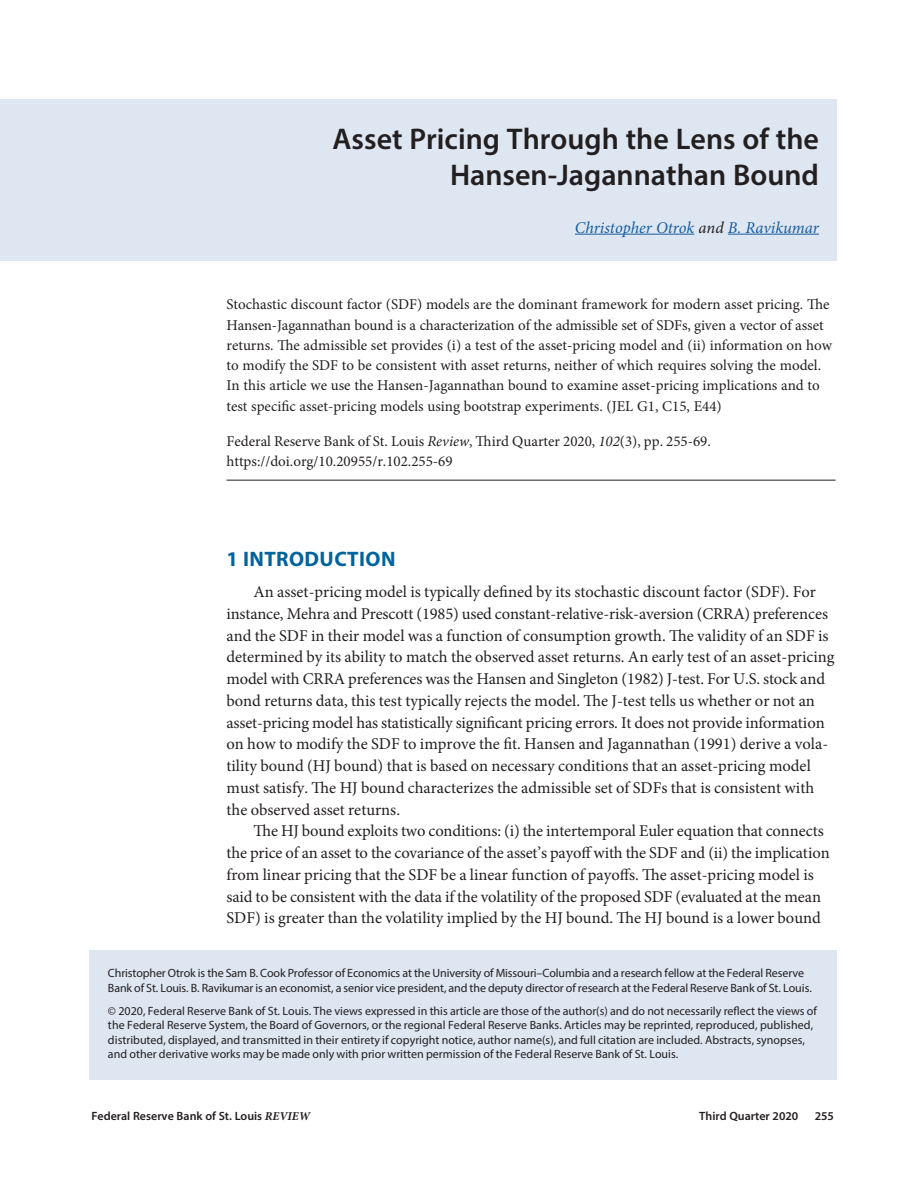
<style>
.page{position:relative;width:918px;height:1188px;background:#fff}
.page>*{position:absolute;margin:0;border:0;box-sizing:border-box;transform-origin:0 0}
.t1{font:600 30px/36px "Myriad Pro";color:#231f20;text-align:right}
._1_Head{font:700 21px "Myriad Pro";letter-spacing:.02em;color:#00649e}
.Text{font:16.5px/21.8px "Minion Pro";color:#231f20}
.Author{font:italic 16.5px "Minion Pro";color:#175d9e}
.Abstract_Text{font:15px/20.2px "Minion Pro";color:#231f20}
.Abstract_Citation{font:15px/20.2px "Minion Pro";color:#231f20}
.Author_Note{font:12px/14.4px "Myriad Pro";color:#231f20}
.t2{font:600 12px "Myriad Pro";color:#231f20}
.s1{color:#231f20}
.s2{font-style:italic}
.s3{font-family:"Minion Pro";font-weight:700;font-style:italic}
</style>
<div class="page">
<div style="left:0;top:99px;width:837px;height:162px;background:#dde6f1"></div>
<hr style="left:575px;top:234px;width:119px;height:1px;background:#175d9e">
<hr style="left:728px;top:234px;width:91px;height:1px;background:#175d9e">
<hr style="left:226px;top:480px;width:610px;height:1px;background:#231f20">
<div style="left:90px;top:950px;width:747px;height:130px;background:#dde6f1"></div>
<p class="t1" style="left:333px;top:120px;width:488px">Asset Pricing Through the Lens of the<br>Hansen-Jagannathan Bound</p>
<p class="Author" style="left:575px;top:216px;width:246px">Christopher Otrok <span class="s1">and</span> B. Ravikumar</p>
<p class="Abstract_Text" style="left:226px;top:295px;width:607px">Stochastic discount factor (SDF) models are the dominant framework for modern asset pricing. The Hansen-Jagannathan bound is a characterization of the admissible set of SDFs, given a vector of asset returns. The admissible set provides (i) a test of the asset-pricing model and (ii) information on how to modify the SDF to be consistent with asset returns, neither of which requires solving the model.<br>In this article we use the Hansen-Jagannathan bound to examine asset-pricing implications and to test specific asset-pricing models using bootstrap experiments. (JEL G1, C15, E44)</p>
<p class="Abstract_Citation" style="left:226px;top:431px;width:486px">Federal Reserve Bank of St. Louis <span class="s2">Review</span>, Third Quarter 2020, <span class="s2">102</span>(3), pp. 255-69. https://doi.org/10.20955/r.102.255-69</p>
<p class="_1_Head" style="left:226px;top:545px;width:171px">1 INTRODUCTION</p>
<p class="Text" style="left:226px;top:581px;width:610px;text-indent:27px">An asset-pricing model is typically defined by its stochastic discount factor (SDF). For instance, Mehra and Prescott (1985) used constant-relative-risk-aversion (CRRA) preferences and the SDF in their model was a function of consumption growth. The validity of an SDF is determined by its ability to match the observed asset returns. An early test of an asset-pricing model with CRRA preferences was the Hansen and Singleton (1982) J-test. For U.S. stock and bond returns data, this test typically rejects the model. The J-test tells us whether or not an asset-pricing model has statistically significant pricing errors. It does not provide information on how to modify the SDF to improve the fit. Hansen and Jagannathan (1991) derive a vola&shy;tility bound (HJ bound) that is based on necessary conditions that an asset-pricing model must satisfy. The HJ bound characterizes the admissible set of SDFs that is consistent with the observed asset returns.</p>
<p class="Text" style="left:226px;top:820px;width:605px;text-indent:27px">The HJ bound exploits two conditions: (i) the intertemporal Euler equation that connects the price of an asset to the covariance of the asset’s payoff with the SDF and (ii) the implication from linear pricing that the SDF be a linear function of payoffs. The asset-pricing model is said to be consistent with the data if the volatility of the proposed SDF (evaluated at the mean SDF) is greater than the volatility implied by the HJ bound. The HJ bound is a lower bound</p>
<p class="Author_Note" style="left:108px;top:966px;width:705px">Christopher Otrok is the Sam B. Cook Professor of Economics at the University of Missouri–Columbia and a research fellow at the Federal Reserve<br>Bank of St. Louis. B. Ravikumar is an economist, a senior vice president, and the deputy director of research at the Federal Reserve Bank of St. Louis.</p>
<p class="Author_Note" style="left:108px;top:1004px;width:711px">© 2020, Federal Reserve Bank of St. Louis. The views expressed in this article are those of the author(s) and do not necessarily reflect the views of the Federal Reserve System, the Board of Governors, or the regional Federal Reserve Banks. Articles may be reprinted, reproduced, published, distributed, displayed, and transmitted in their entirety if copyright notice, author name(s), and full citation are included. Abstracts, synopses, and other derivative works may be made only with prior written permission of the Federal Reserve Bank of St. Louis.</p>
<p class="t2" style="left:91px;top:1108px;width:220px">Federal Reserve Bank of St. Louis <span class="s3">REVIEW</span></p>
<p class="t2" style="left:699px;top:1108px;width:101px">Third Quarter 2020</p>
<p class="t2" style="left:815px;top:1108px;width:21px">255</p>
</div>
